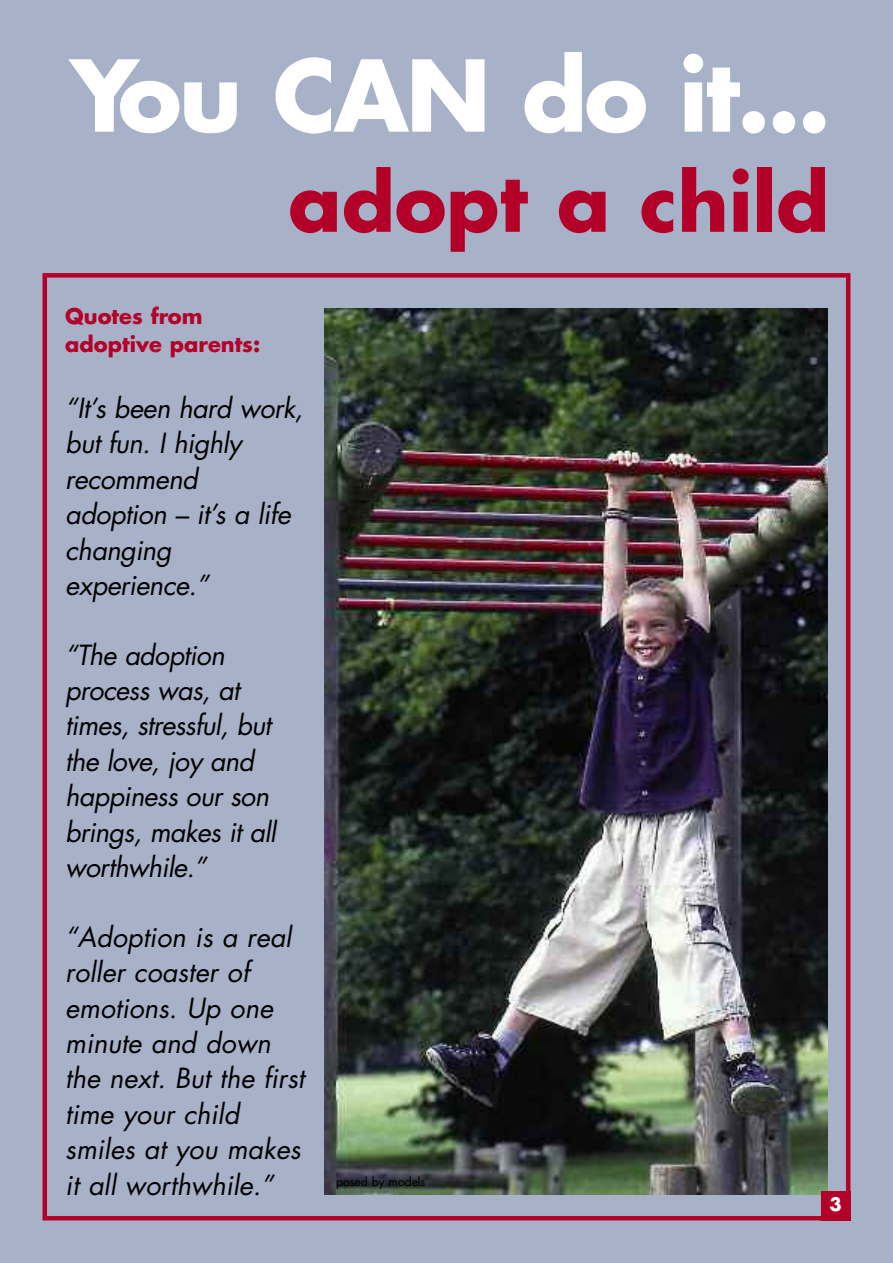
<style>
.page{position:relative;width:893px;height:1263px;background:#a7b1c8}
.page>*{position:absolute;margin:0;border:0;box-sizing:border-box;transform-origin:0 0}
.t1{font:700 96px "Futura LT";letter-spacing:-.03em;color:#fff}
.t2{font:700 78px "Futura LT";color:#b30028}
.t3{font:italic 27px/35.4px "Futura LT";letter-spacing:-.02em;color:#000}
.t4{font:italic 27px/35.4px "Futura LT";color:#000}
.t5{font:700 21px/27.3px "Futura LT";color:#b30028}
.t6{font:700 18px "Futura LT";color:#fff}
.t7{font:12px "Futura LT";color:#000}
</style>
<div class="page">
<div style="left:43px;top:273px;width:807px;height:947px;border:4px solid #b30028"></div>
<img style="left:324px;top:308px;width:504px;height:886px">
<div style="left:821px;top:1191px;width:29px;height:29px;background:#b30028"></div>
<p class="t1" style="left:70px;top:52px;width:762px">You CAN do it...</p>
<p class="t2" style="left:288px;top:167px;width:542px">adopt a child</p>
<p class="t5" style="left:65px;top:304px;width:196px">Quotes from adoptive parents:</p>
<p class="t3" style="left:65px;top:393px;width:239px">“It’s been hard work, but fun. I highly recommend adoption – it’s a life changing experience.”</p>
<p class="t3" style="left:65px;top:639px;width:212px">“The adoption process was, at times, stressful, but the love, joy and happiness our son brings, makes it all worthwhile.”</p>
<p class="t4" style="left:65px;top:921px;width:240px">“Adoption is a real roller coaster of emotions. Up one minute and down the next. But the first time your child smiles at you makes it all worthwhile.”</p>
<p class="t7" style="left:336px;top:1176px;width:91px">posed by models</p>
<p class="t6" style="left:829px;top:1196px;width:14px">3</p>
</div>
